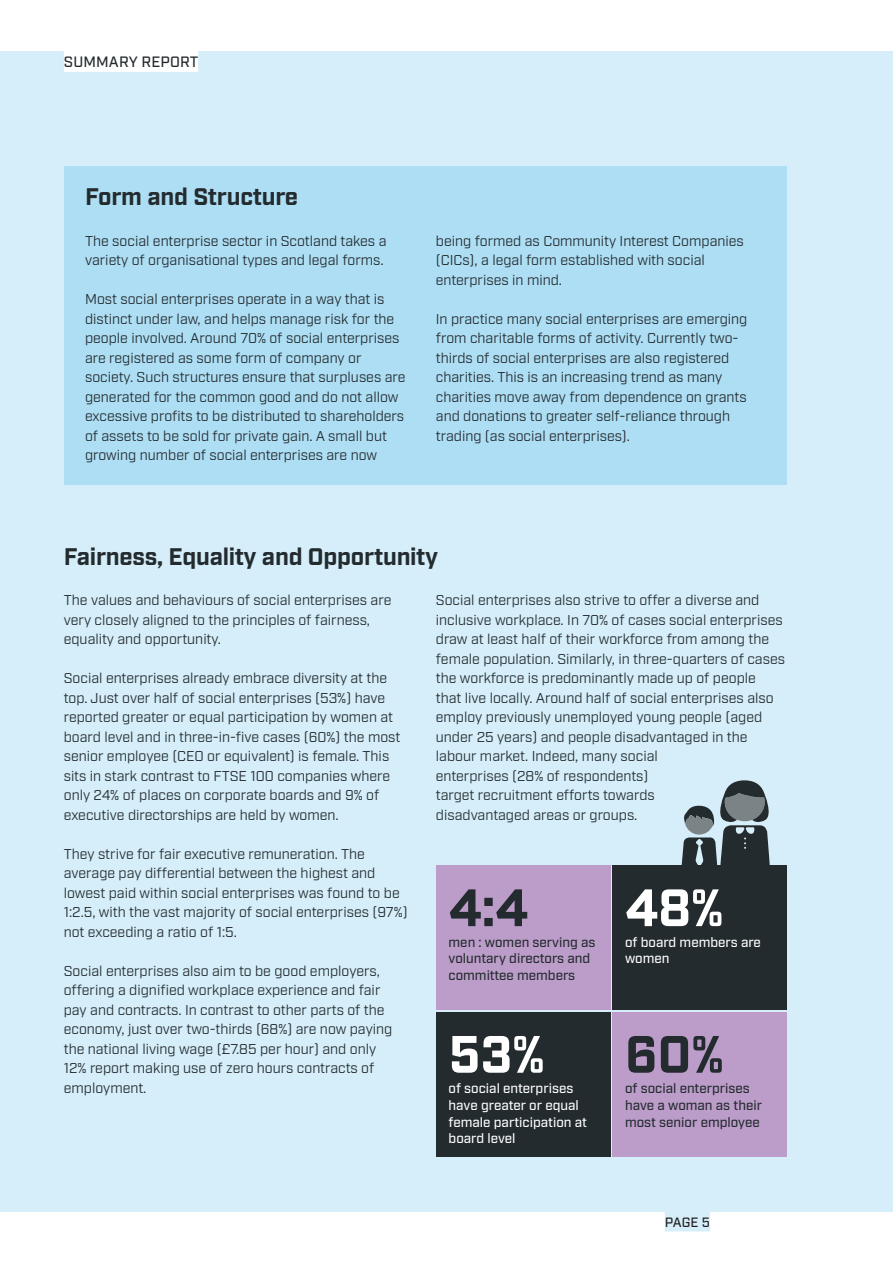
<style>
.page{position:relative;width:893px;height:1263px;background:#fff}
.page>*{position:absolute;margin:0;border:0;box-sizing:border-box;transform-origin:0 0}
.t1{font:700 52.5px "Industry";color:#232b2f}
.t2{font:700 52.5px "Industry";color:#fff}
.sub_header{font:700 24px "Industry";letter-spacing:-.01em;color:#232b2f}
.t3{font:500 15px "Industry";letter-spacing:.01em;color:#232b2f}
.body{font:14.25px/19.5px "Industry";color:#232b2f}
.t4{font:500 13.5px/16.5px "Industry";color:#232b2f}
.t5{font:500 13.5px/16.5px "Industry";color:#fff}
.t6{font:500 13.5px "Industry";color:#231f20}
</style>
<div class="page">
<div style="left:0;top:51px;width:893px;height:1161px;background:#d5eef9"></div>
<div style="left:665px;top:1212px;width:45px;height:19px;background:#d5eef9"></div>
<div style="left:64px;top:51px;width:134px;height:21px;background:#fff"></div>
<div style="left:64px;top:166px;width:723px;height:319px;background:#aedef4"></div>
<div style="left:436px;top:865px;width:174px;height:145px;background:#bc9dc9"></div>
<div style="left:436px;top:1012px;width:174px;height:145px;background:#232b2f"></div>
<div style="left:612px;top:865px;width:175px;height:145px;background:#232b2f"></div>
<div style="left:612px;top:1012px;width:175px;height:145px;background:#bc9dc9"></div>
<svg style="left:681px;top:780px;width:89px;height:85px"></svg>
<p class="t3" style="left:64px;top:53px;width:136px">SUMMARY REPORT</p>
<p class="sub_header" style="left:85px;top:182px;width:215px">Form and Structure</p>
<p class="body" style="left:85px;top:231px;width:303px">The social enterprise sector in Scotland takes a variety of organisational types and legal forms.</p>
<p class="body" style="left:85px;top:290px;width:322px">Most social enterprises operate in a way that is distinct under law, and helps manage risk for the people involved. Around 70% of social enterprises are registered as some form of company or society. Such structures ensure that surpluses are generated for the common good and do not allow excessive profits to be distributed to shareholders of assets to be sold for private gain. A small but growing number of social enterprises are now</p>
<p class="body" style="left:436px;top:231px;width:310px">being formed as Community Interest Companies (CICs), a legal form established with social enterprises in mind.</p>
<p class="body" style="left:436px;top:309px;width:313px">In practice many social enterprises are emerging from charitable forms of activity. Currently two&shy;thirds of social enterprises are also registered charities. This is an increasing trend as many charities move away from dependence on grants and donations to greater self-reliance through trading (as social enterprises).</p>
<p class="sub_header" style="left:64px;top:542px;width:376px">Fairness, Equality and Opportunity</p>
<p class="body" style="left:64px;top:591px;width:329px">The values and behaviours of social enterprises are very closely aligned to the principles of fairness, equality and opportunity.</p>
<p class="body" style="left:64px;top:669px;width:338px">Social enterprises already embrace diversity at the top. Just over half of social enterprises (53%) have reported greater or equal participation by women at board level and in three-in-five cases (60%) the most senior employee (CEO or equivalent) is female. This sits in stark contrast to FTSE 100 companies where only 24% of places on corporate boards and 9% of executive directorships are held by women.</p>
<p class="body" style="left:64px;top:844px;width:345px">They strive for fair executive remuneration. The average pay differential between the highest and lowest paid within social enterprises was found to be 1:2.5, with the vast majority of social enterprises (97%) not exceeding a ratio of 1:5.</p>
<p class="body" style="left:64px;top:961px;width:330px">Social enterprises also aim to be good employers, offering a dignified workplace experience and fair pay and contracts. In contrast to other parts of the economy, just over two-thirds (68%) are now paying the national living wage (£7.85 per hour) and only 12% report making use of zero hours contracts of employment.</p>
<p class="body" style="left:436px;top:591px;width:351px">Social enterprises also strive to offer a diverse and inclusive workplace. In 70% of cases social enterprises draw at least half of their workforce from among the female population. Similarly, in three-quarters of cases the workforce is predominantly made up of people<br>that live locally. Around half of social enterprises also employ previously unemployed young people (aged under 25 years) and people disadvantaged in the labour market. Indeed, many social</p>
<p class="body" style="left:436px;top:766px;width:214px">enterprises (28% of respondents)</p>
<p class="body" style="left:436px;top:786px;width:220px">target recruitment efforts towards</p>
<p class="body" style="left:436px;top:805px;width:203px">disadvantaged areas or groups.</p>
<p class="t1" style="left:449px;top:876px;width:81px">4:4</p>
<p class="t4" style="left:449px;top:934px;width:149px">men : women serving as voluntary directors and committee members</p>
<p class="t2" style="left:625px;top:876px;width:100px">48%</p>
<p class="t5" style="left:625px;top:934px;width:137px">of board members are women</p>
<p class="t2" style="left:449px;top:1023px;width:98px">53%</p>
<p class="t5" style="left:449px;top:1081px;width:140px">of social enterprises have greater or equal female participation at board level</p>
<p class="t1" style="left:625px;top:1023px;width:100px">60%</p>
<p class="t4" style="left:625px;top:1081px;width:139px">of social enterprises have a woman as their most senior employee</p>
<p class="t6" style="left:665px;top:1214px;width:47px">PAGE 5</p>
</div>
